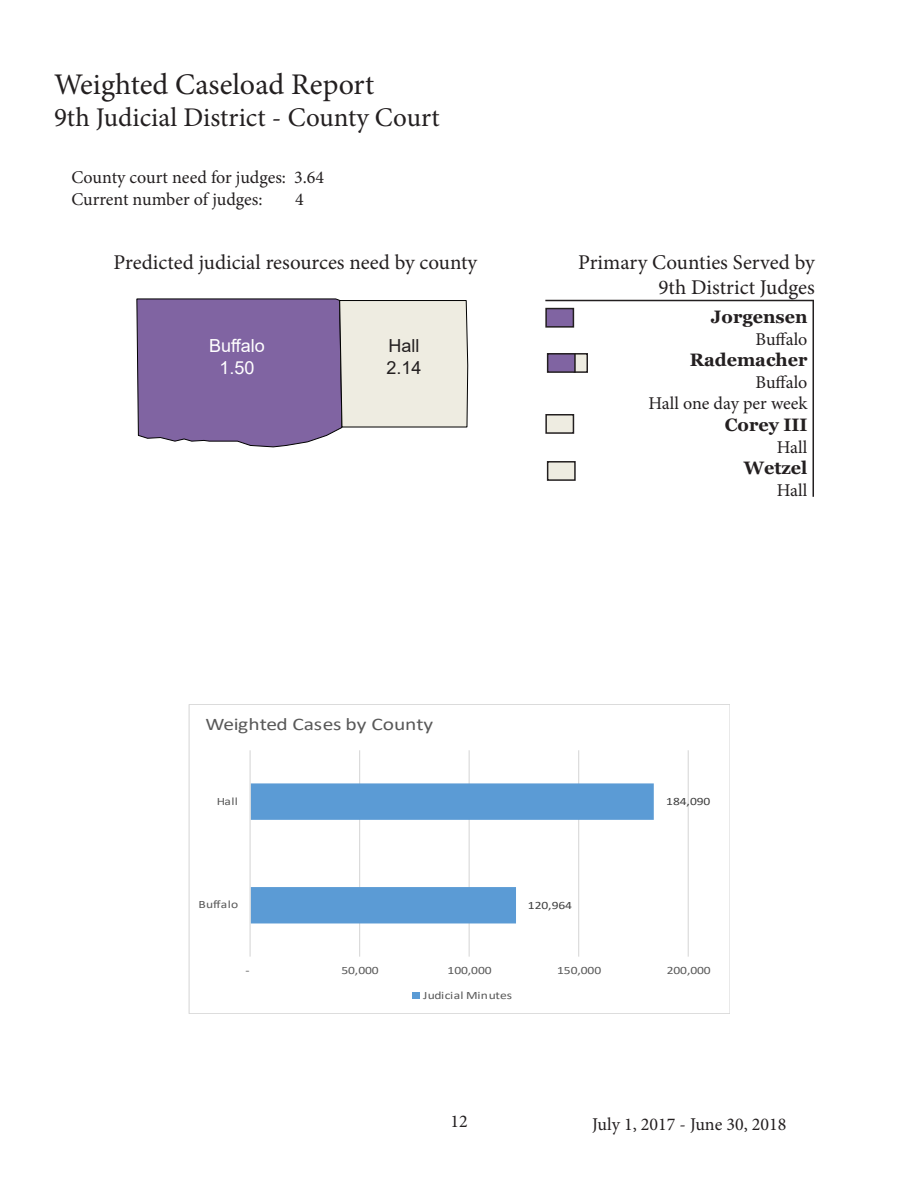
<style>
.page{position:relative;width:918px;height:1188px;background:#fff}
.page>*{position:absolute;margin:0;border:0;box-sizing:border-box;transform-origin:0 0}
.t1{font:30px "Minion Pro";color:#231f20}
.t2{font:27px "Minion Pro";color:#231f20}
.t3{font:21px "Minion Pro";color:#231f20}
.t4{font:18px "Minion Pro";color:#231f20}
.t5{font:700 18px "Georgia";color:#231f20}
.t6{font:18px "Arial";color:#fff}
.t7{font:18px "Arial";color:#231f20}
.t8{font:17.7px "Calibri";letter-spacing:-.005em;color:#595959;scale:1.21 1}
.t9{font:11.25px "Calibri";letter-spacing:-.005em;color:#595959;scale:1.21 1}
.t10{font:11.25px "Calibri";letter-spacing:-.005em;color:#404040;scale:1.21 1}
.t11{font:11.25px "Calibri";letter-spacing:.02em;color:#595959;scale:1.21 1}
</style>
<div class="page">
<div style="left:574px;top:354px;width:13px;height:18px;background:#eeece1"></div>
<div style="left:574px;top:353px;width:14px;height:20px;border:2px solid #231f20"></div>
<svg style="left:137px;top:298px;width:331px;height:150px;background:#ab9aba"></svg>
<div style="left:546px;top:309px;width:27px;height:18px;background:#8064a2"></div>
<div style="left:545px;top:308px;width:29px;height:20px;border:2px solid #231f20"></div>
<hr style="left:545px;top:300px;width:269px;height:1px;background:#231f20">
<hr style="left:813px;top:301px;width:1px;height:196px;background:#231f20">
<div style="left:546px;top:415px;width:27px;height:18px;background:#eeece1"></div>
<div style="left:545px;top:414px;width:29px;height:20px;border:2px solid #231f20"></div>
<div style="left:548px;top:462px;width:27px;height:18px;background:#eeece1"></div>
<div style="left:547px;top:461px;width:29px;height:20px;border:2px solid #231f20"></div>
<div style="left:548px;top:354px;width:27px;height:18px;background:#8064a2"></div>
<div style="left:547px;top:353px;width:29px;height:20px;border:2px solid #231f20"></div>
<svg style="left:189px;top:704px;width:540px;height:309px"></svg>
<p class="t1" style="left:54px;top:64px;width:322px">Weighted Caseload Report</p>
<p class="t2" style="left:54px;top:100px;width:387px">9th Judicial District - County Court</p>
<p class="t4" style="left:71px;top:165px;width:254px">County court need for judges: 3.64</p>
<p class="t4" style="left:71px;top:187px;width:193px">Current number of judges:</p>
<p class="t4" style="left:295px;top:187px;width:10px">4</p>
<p class="t3" style="left:114px;top:248px;width:365px">Predicted judicial resources need by county</p>
<p class="t3" style="left:578px;top:248px;width:238px">Primary Counties Served by</p>
<p class="t3" style="left:659px;top:273px;width:158px">9th District Judges</p>
<p class="t6" style="left:209px;top:334px;width:57px">Buffalo</p>
<p class="t6" style="left:219px;top:355px;width:37px">1.50</p>
<p class="t5" style="left:711px;top:305px;width:98px">Jorgensen</p>
<p class="t4" style="left:756px;top:327px;width:53px">Buffalo</p>
<p class="t5" style="left:690px;top:348px;width:119px">Rademacher</p>
<p class="t4" style="left:756px;top:370px;width:53px">Buffalo</p>
<p class="t4" style="left:648px;top:392px;width:161px">Hall one day per week</p>
<p class="t5" style="left:725px;top:413px;width:84px">Corey III</p>
<p class="t4" style="left:777px;top:435px;width:32px">Hall</p>
<p class="t5" style="left:744px;top:456px;width:65px">Wetzel</p>
<p class="t4" style="left:777px;top:478px;width:32px">Hall</p>
<p class="t7" style="left:388px;top:334px;width:32px">Hall</p>
<p class="t7" style="left:386px;top:355px;width:37px">2.14</p>
<p class="t8" style="left:205px;top:712px;width:190px">Weighted Cases by County</p>
<p class="t9" style="left:217px;top:793px;width:19px">Hall</p>
<p class="t11" style="left:198px;top:896px;width:34px">Buffalo</p>
<p class="t10" style="left:528px;top:897px;width:38px">120,964</p>
<p class="t10" style="left:666px;top:794px;width:38px">184,090</p>
<p class="t9" style="left:246px;top:963px;width:5px">-</p>
<p class="t9" style="left:341px;top:963px;width:32px">50,000</p>
<p class="t9" style="left:448px;top:963px;width:38px">100,000</p>
<p class="t9" style="left:557px;top:963px;width:38px">150,000</p>
<p class="t9" style="left:667px;top:963px;width:38px">200,000</p>
<p class="t9" style="left:423px;top:987px;width:75px">Judicial Minutes</p>
<p class="t4" style="left:450px;top:1109px;width:19px">12</p>
<p class="t4" style="left:592px;top:1112px;width:196px">July 1, 2017 - June 30, 2018</p>
</div>
